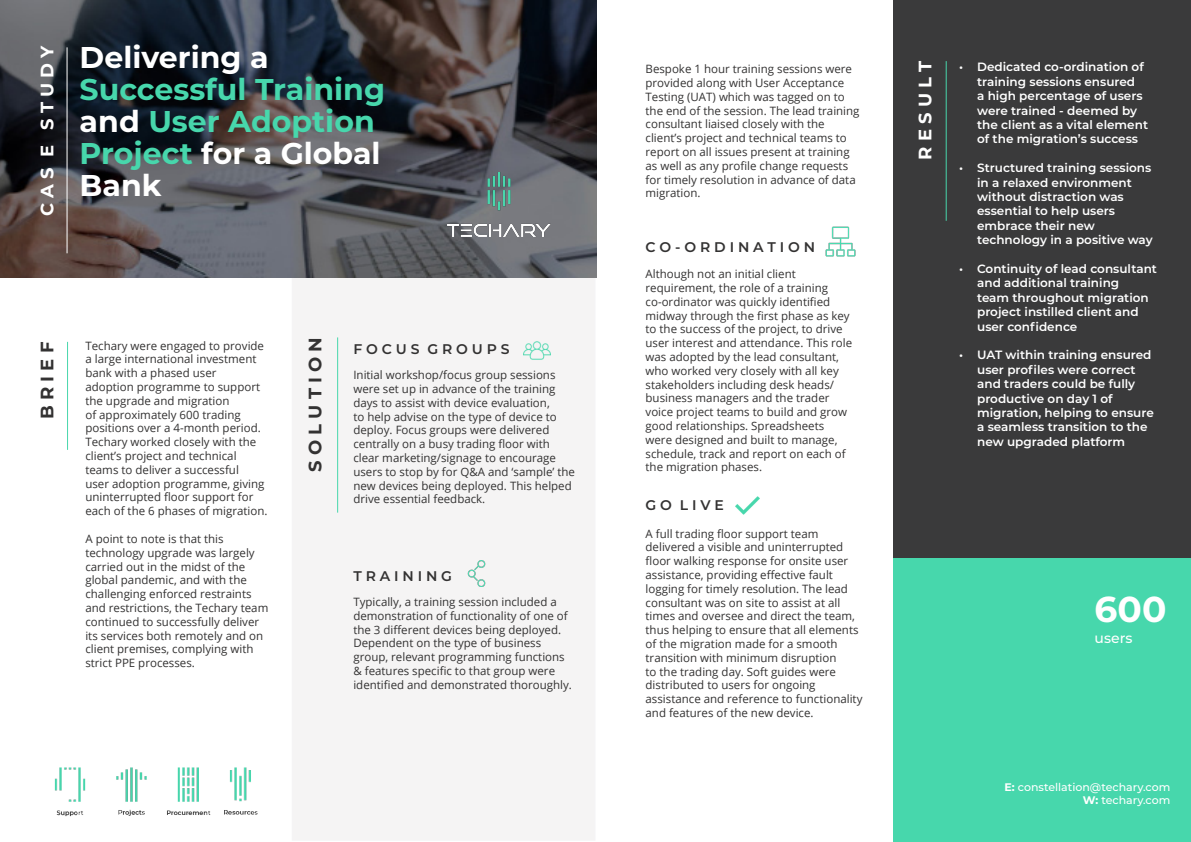
<style>
.page{position:relative;width:1191px;height:842px;background:#fff}
.page>*{position:absolute;margin:0;border:0;box-sizing:border-box;transform-origin:0 0}
.t1{font:700 36px "Montserrat";color:#fff}
.t2{font:700 30px/32px "Montserrat";color:#47d7ac}
.t3{font:700 30px "Montserrat";color:#fff}
.t4{font:700 18px "Montserrat";color:#fff}
.t5{font:700 18px "Montserrat";color:#333232}
.t6{font:600 14px "Montserrat";color:#333232}
.t7{font:500 14px "Montserrat";color:#fff}
.t8{font:600 12px/14.4px "Montserrat";color:#fff}
.t9{font:11.5px/13.8px "Open Sans";color:#333232}
.t10{font:500 11px/13.2px "Montserrat";color:#fff;text-align:right}
.s1{color:#fff}
.s2{font-weight:700}
</style>
<div class="page">
<div style="left:893px;top:0;width:298px;height:559px;background:#3a3a3b"></div>
<div style="left:893px;top:559px;width:298px;height:283px;background:#47d7ac"></div>
<div style="left:292px;top:278px;width:303px;height:562px;background:#f5f4f4"></div>
<hr style="left:67px;top:342px;width:1px;height:108px;background:#47d7ac">
<hr style="left:337px;top:337px;width:1px;height:176px;background:#47d7ac">
<img style="left:0;top:0;width:596px;height:277px">
<img style="left:447px;top:173px;width:104px;height:63px">
<img style="left:54px;top:767px;width:204px;height:50px">
<hr style="left:67px;top:47px;width:1px;height:206px;background:#fff">
<hr style="left:946px;top:61px;width:1px;height:160px;background:#47d7ac">
<img style="left:467px;top:560px;width:19px;height:27px">
<img style="left:825px;top:227px;width:31px;height:30px">
<img style="left:523px;top:341px;width:28px;height:19px">
<img style="left:735px;top:496px;width:24px;height:19px">
<h3 class="t4" style="left:34px;top:216px;width:172px;rotate:-90deg">C A S E S T U D Y</h3>
<h2 class="t3" style="left:80px;top:36px;width:190px">Delivering a</h2>
<h2 class="t2" style="left:80px;top:72px;width:307px">Successful Training <span class="s1">and</span> User Adoption<br>Project <span class="s1">for a Global<br>Bank</span></h2>
<h3 class="t5" style="left:34px;top:419px;width:78px;rotate:-90deg">B R I E F</h3>
<h3 class="t5" style="left:302px;top:472px;width:136px;rotate:-90deg">S O L U T I O N</h3>
<p class="t9" style="left:85px;top:338px;width:184px">Techary were engaged to provide a large international investment bank with a phased user adoption programme to support the upgrade and migration<br>of approximately 600 trading positions over a 4-month period.<br>Techary worked closely with the client’s project and technical teams to deliver a successful<br>user adoption programme, giving uninterrupted floor support for each of the 6 phases of migration.</p>
<p class="t9" style="left:85px;top:531px;width:184px">A point to note is that this technology upgrade was largely carried out in the midst of the global pandemic, and with the challenging enforced restraints and restrictions, the Techary team continued to successfully deliver its services both remotely and on client premises, complying with strict PPE processes. <span class="s1">ize, not to</span></p>
<p class="t6" style="left:353px;top:339px;width:158px">F O C U S G R O U P S</p>
<p class="t9" style="left:353px;top:368px;width:223px">Initial workshop/focus group sessions were set up in advance of the training days to assist with device evaluation,<br>to help advise on the type of device to deploy. Focus groups were delivered centrally on a busy trading floor with clear marketing/signage to encourage users to stop by for Q&amp;A and ‘sample’ the new devices being deployed. This helped drive essential feedback.</p>
<p class="t6" style="left:353px;top:566px;width:100px">T R A I N I N G</p>
<p class="t9" style="left:353px;top:595px;width:220px">Typically, a training session included a demonstration of functionality of one of the 3 different devices being deployed.<br>Dependent on the type of business group, relevant programming functions &amp; features specific to that group were identified and demonstrated thoroughly.</p>
<p class="t9" style="left:645px;top:62px;width:215px">Bespoke 1 hour training sessions were provided along with User Acceptance Testing (UAT) which was tagged on to the end of the session. The lead training consultant liaised closely with the client’s project and technical teams to report on all issues present at training as well as any profile change requests for timely resolution in advance of data migration.</p>
<p class="t6" style="left:645px;top:237px;width:171px">C O - O R D I N A T I O N</p>
<p class="t9" style="left:645px;top:267px;width:208px">Although not an initial client requirement, the role of a training co-ordinator was quickly identified midway through the first phase as key to the success of the project, to drive user interest and attendance. This role was adopted by the lead consultant, who worked very closely with all key stakeholders including desk heads/ business managers and the trader voice project teams to build and grow good relationships. Spreadsheets were designed and built to manage, schedule, track and report on each of the migration phases.</p>
<p class="t6" style="left:645px;top:495px;width:80px">G O L I V E</p>
<p class="t9" style="left:645px;top:526px;width:218px">A full trading floor support team delivered a visible and uninterrupted floor walking response for onsite user assistance, providing effective fault logging for timely resolution. The lead consultant was on site to assist at all times and oversee and direct the team, thus helping to ensure that all elements of the migration made for a smooth transition with minimum disruption<br>to the trading day. Soft guides were distributed to users for ongoing assistance and reference to functionality and features of the new device.</p>
<h3 class="t4" style="left:912px;top:160px;width:100px;rotate:-90deg">R E S U L T</h3>
<p class="t8" style="left:977px;top:59px;width:172px;text-indent:-18px">• Dedicated co-ordination of training sessions ensured<br>a high percentage of users were trained - deemed by the client as a vital element of the migration’s success</p>
<p class="t8" style="left:977px;top:160px;width:177px;text-indent:-18px">• Structured training sessions in a relaxed environment without distraction was essential to help users embrace their new technology in a positive way</p>
<p class="t8" style="left:977px;top:261px;width:181px;text-indent:-18px">• Continuity of lead consultant and additional training<br>team throughout migration project instilled client and user confidence</p>
<p class="t8" style="left:977px;top:347px;width:178px;text-indent:-18px">• UAT within training ensured user profiles were correct and traders could be fully productive on day 1 of migration, helping to ensure a seamless transition to the new upgraded platform</p>
<h1 class="t1" style="left:1094px;top:583px;width:73px">600</h1>
<p class="t7" style="left:1094px;top:628px;width:39px">users</p>
<p class="t10" style="left:1004px;top:780px;width:167px"><span class="s2">E:</span> constellation@techary.com<br><span class="s2">W:</span> techary.com</p>
</div>
